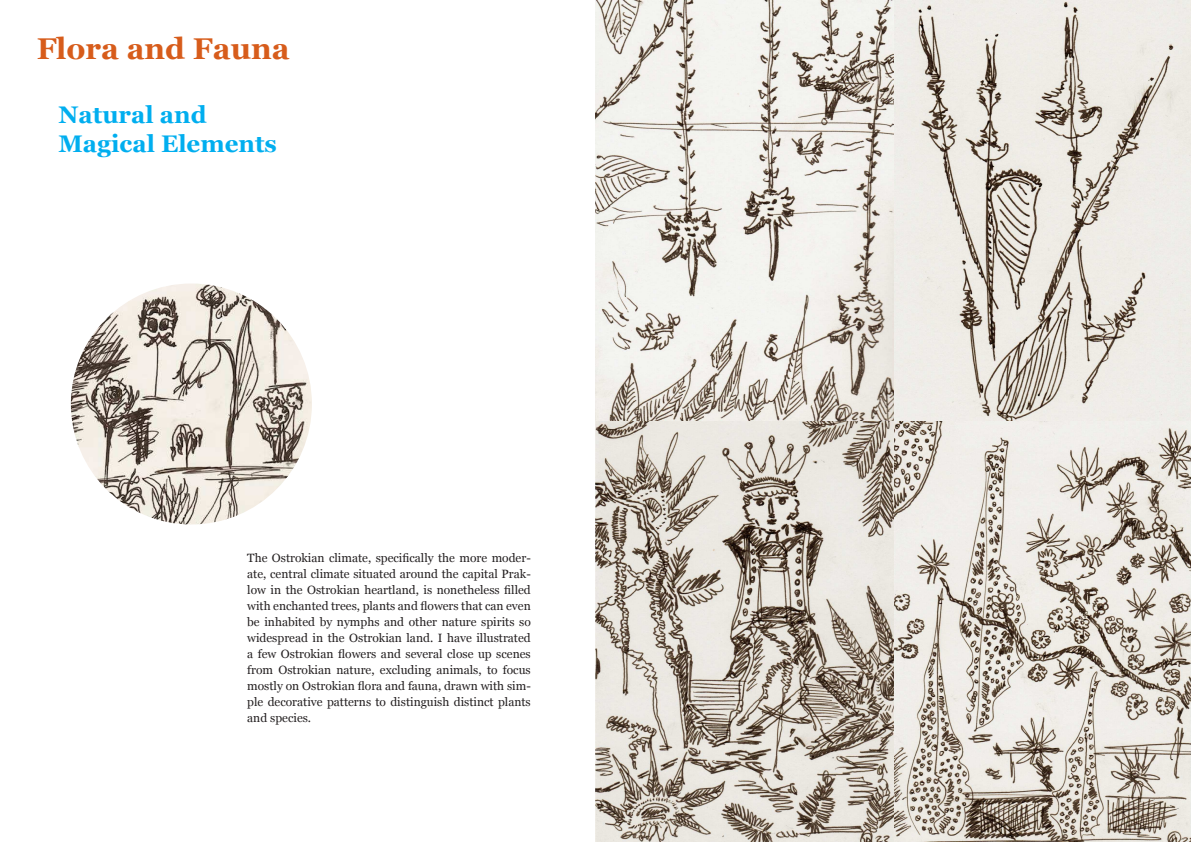
<style>
.page{position:relative;width:1191px;height:842px;background:#fff}
.page>*{position:absolute;margin:0;border:0;box-sizing:border-box;transform-origin:0 0}
.t1{font:700 30px "Georgia";color:#d75c1b}
.t2{font:700 24px/28.8px "Georgia";color:#00aeef}
.t3{font:12px/16px "Georgia";color:#231f20;text-align:justify}
</style>
<div class="page">
<img style="left:71px;top:283px;width:241px;height:241px;border-radius:120px">
<img style="left:595px;top:0;width:596px;height:842px">
<h1 class="t1" style="left:36px;top:31px;width:255px">Flora and Fauna</h1>
<h2 class="t2" style="left:58px;top:100px;width:220px">Natural and<br>Magical Elements</h2>
<p class="t3" style="left:247px;top:550px;width:285px">The Ostrokian climate, specifically the more moder&shy;ate, central climate situated around the capital Prak&shy;low in the Ostrokian heartland, is nonetheless filled with enchanted trees, plants and flowers that can even be inhabited by nymphs and other nature spirits so widespread in the Ostrokian land. I have illustrated a few Ostrokian flowers and several close up scenes from Ostrokian nature, excluding animals, to focus mostly on Ostrokian flora and fauna, drawn with sim&shy;ple decorative patterns to distinguish distinct plants and species.</p>
</div>
